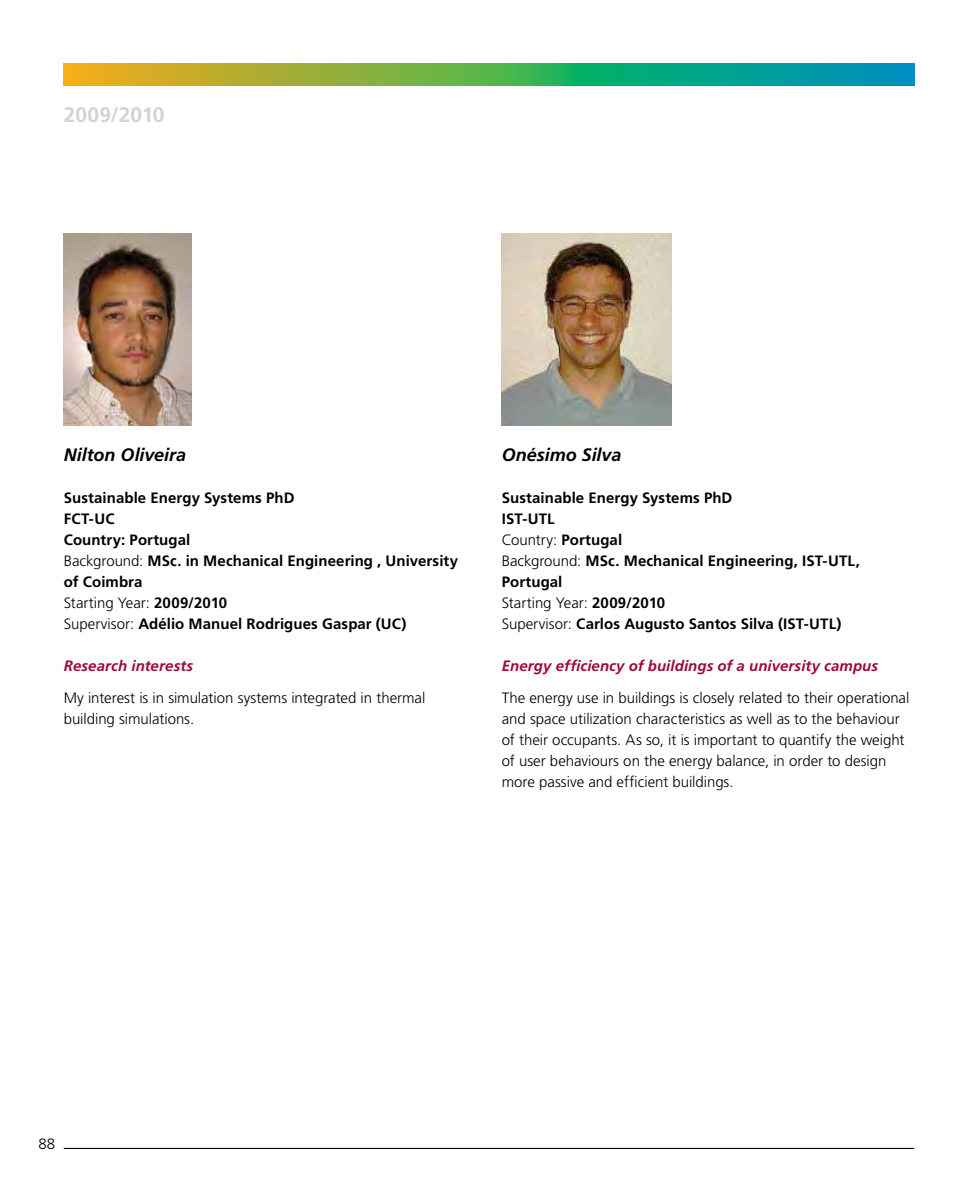
<style>
.page{position:relative;width:978px;height:1191px;background:#fff}
.page>*{position:absolute;margin:0;border:0;box-sizing:border-box;transform-origin:0 0}
.t1{font:700 21px "Frutiger LT Std";color:#d1d3d4}
.t2{font:italic 700 18px "Frutiger LT Std";letter-spacing:-.005em;color:#000}
.t3{font:700 15px/21px "Frutiger LT Std";letter-spacing:.005em;color:#000}
.t4{font:300 15px/21px "Frutiger LT Std";letter-spacing:-.005em;color:#000}
.t5{font:italic 700 15px "Frutiger LT Std";letter-spacing:.005em;color:#9e0a34}
.s1{font-weight:300}
</style>
<div class="page">
<svg style="left:64px;top:64px;width:850px;height:21px;background:#59a95c"></svg>
<hr style="left:64px;top:1147px;width:850px;height:2px;background:#000">
<img style="left:502px;top:234px;width:170px;height:191px">
<img style="left:64px;top:234px;width:127px;height:191px">
<h1 class="t1" style="left:64px;top:102px;width:102px">2009/2010</h1>
<p class="t2" style="left:64px;top:444px;width:124px">Nilton Oliveira</p>
<p class="t3" style="left:64px;top:488px;width:396px">Sustainable Energy Systems PhD<br>FCT‑UC<br>Country: Portugal<br><span class="s1">Background:</span> MSc. in Mechanical Engineering , University of Coimbra<br><span class="s1">Starting Year:</span> 2009/2010<br><span class="s1">Supervisor:</span> Adélio Manuel Rodrigues Gaspar (UC)</p>
<p class="t5" style="left:64px;top:657px;width:131px">Research interests</p>
<p class="t4" style="left:64px;top:687px;width:363px">My interest is in simulation systems integrated in thermal building simulations.</p>
<p class="t2" style="left:502px;top:444px;width:121px">Onésimo Silva</p>
<p class="t3" style="left:502px;top:488px;width:360px">Sustainable Energy Systems PhD<br>IST‑UTL<br><span class="s1">Country:</span> Portugal<br><span class="s1">Background:</span> MSc. Mechanical Engineering, IST‑UTL,<br>Portugal<br><span class="s1">Starting Year:</span> 2009/2010<br><span class="s1">Supervisor:</span> Carlos Augusto Santos Silva (IST‑UTL)</p>
<p class="t5" style="left:502px;top:657px;width:378px">Energy efficiency of buildings of a university campus</p>
<p class="t4" style="left:502px;top:687px;width:409px">The energy use in buildings is closely related to their operational and space utilization characteristics as well as to the behaviour of their occupants. As so, it is important to quantify the weight of user behaviours on the energy balance, in order to design more passive and efficient buildings.</p>
<p class="t4" style="left:38px;top:1133px;width:18px">88</p>
</div>
